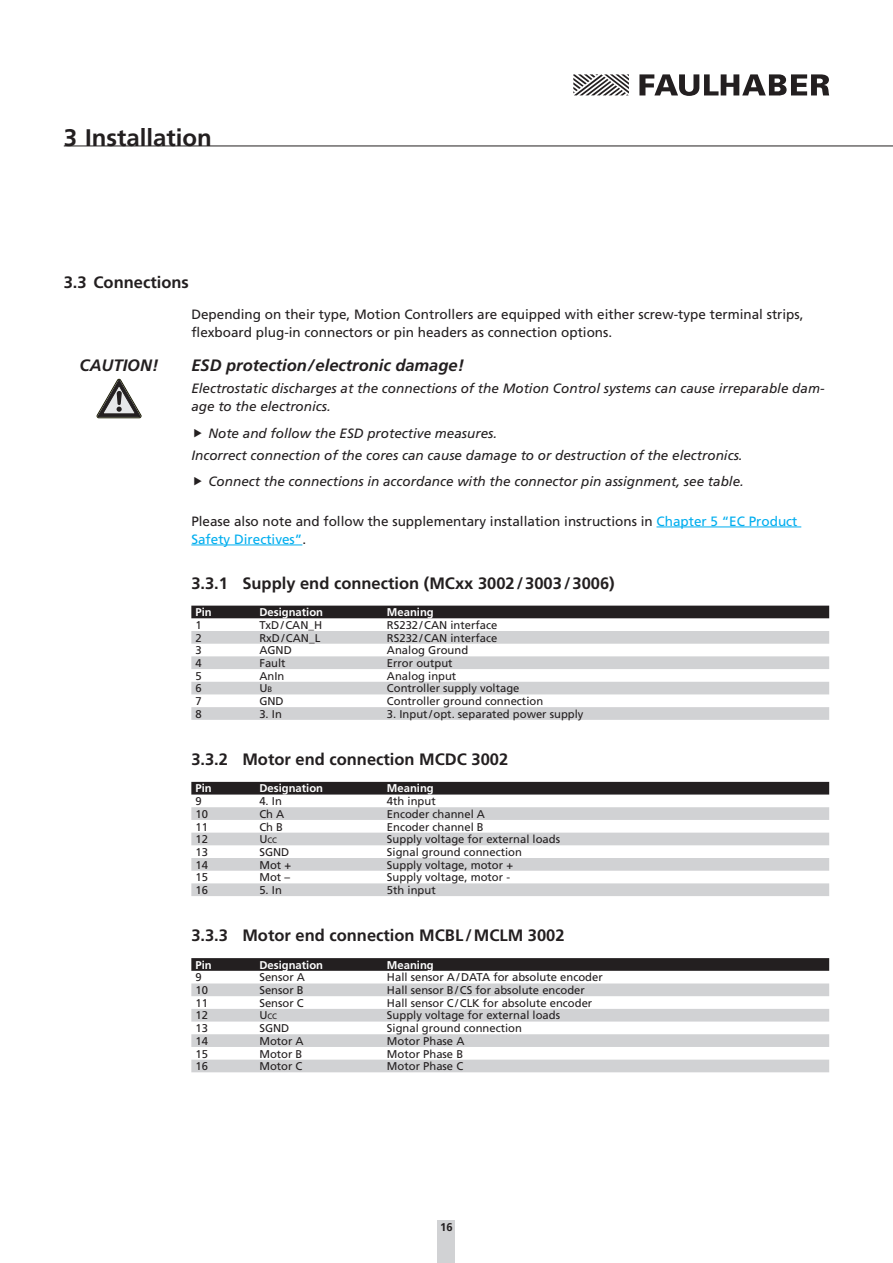
<style>
.page{position:relative;width:893px;height:1263px;background:#fff}
.page>*{position:absolute;margin:0;border:0;box-sizing:border-box;transform-origin:0 0}
.t1{font:700 24px "Frutiger";color:#231f20}
.t2{font:700 16.5px "Frutiger";color:#231f20}
.t3{font:italic 700 16.5px "Frutiger";color:#231f20}
.t4{font:italic 13.5px/18px "Frutiger";color:#231f20}
.t5{font:13.5px/18px "Frutiger";color:#231f20}
.t6{font:11.25px "Frutiger";color:#231f20}
.t7{font:700 11.25px "Frutiger";color:#fff}
.t8{font:700 11.25px "Frutiger";color:#231f20}
.t9{font:7.8px "Frutiger";color:#231f20}
.s1{color:#00aeef}
.s2{font-size:7.8px}
.s3{font-size:11.25px}
</style>
<div class="page">
<svg style="left:573px;top:74px;width:56px;height:21px"></svg>
<svg style="left:639px;top:74px;width:190px;height:22px"></svg>
<div style="left:438px;top:1220px;width:17px;height:43px;background:#d1d2d4"></div>
<hr style="left:64px;top:146px;width:829px;height:1px;background:#231f20">
<hr style="left:656px;top:527px;width:145px;height:1px;background:#00aeef">
<hr style="left:191px;top:545px;width:111px;height:1px;background:#00aeef">
<svg style="left:97px;top:379px;width:44px;height:39px"></svg>
<div style="left:191px;top:606px;width:638px;height:12px;background:#231f20"></div>
<svg style="left:191px;top:631px;width:638px;height:89px;fill:#d1d2d4"></svg>
<div style="left:191px;top:782px;width:638px;height:12px;background:#231f20"></div>
<svg style="left:191px;top:807px;width:638px;height:89px;fill:#d1d2d4"></svg>
<svg style="left:191px;top:958px;width:638px;height:13px;background:#282425"></svg>
<svg style="left:191px;top:983px;width:638px;height:89px;fill:#d1d2d4"></svg>
<h1 class="t1" style="left:64px;top:123px;width:149px">3 Installation</h1>
<h2 class="t2" style="left:64px;top:273px;width:127px">3.3 Connections</h2>
<p class="t5" style="left:191px;top:305px;width:614px">Depending on their type, Motion Controllers are equipped with either screw-type terminal strips, flexboard plug-in connectors or pin headers as connection options.</p>
<h2 class="t3" style="left:80px;top:355px;width:80px">CAUTION!</h2>
<h2 class="t3" style="left:191px;top:355px;width:274px">ESD protection/electronic damage!</h2>
<p class="t4" style="left:191px;top:379px;width:635px">Electrostatic discharges at the connections of the Motion Control systems can cause irreparable dam&shy;age to the electronics.</p>
<p class="t4" style="left:191px;top:422px;width:553px;line-height:22.2px;text-indent:17px">Note and follow the ESD protective measures.<br>Incorrect connection of the cores can cause damage to or destruction of the electronics.</p>
<p class="t4" style="left:208px;top:473px;width:537px">Connect the connections in accordance with the connector pin assignment, see table.</p>
<p class="t5" style="left:191px;top:512px;width:608px">Please also note and follow the supplementary installation instructions in <span class="s1">Chapter 5 “EC Product<br>Safety Directives”</span>.</p>
<h2 class="t2" style="left:191px;top:573px;width:425px">3.3.1 Supply end connection (MCxx 3002/3003/3006)</h2>
<p class="t7" style="left:196px;top:606px;width:18px">Pin</p>
<p class="t7" style="left:259px;top:606px;width:65px">Designation</p>
<p class="t7" style="left:387px;top:606px;width:48px">Meaning</p>
<p class="t6" style="left:196px;top:618px;width:8px">1</p>
<p class="t6" style="left:259px;top:618px;width:64px">TxD/CAN_H</p>
<p class="t6" style="left:387px;top:618px;width:112px">RS232/CAN interface</p>
<p class="t6" style="left:196px;top:631px;width:8px">2</p>
<p class="t6" style="left:259px;top:631px;width:62px">RxD/CAN_L</p>
<p class="t6" style="left:387px;top:631px;width:112px">RS232/CAN interface</p>
<p class="t6" style="left:196px;top:644px;width:8px">3</p>
<p class="t6" style="left:259px;top:644px;width:34px">AGND</p>
<p class="t6" style="left:387px;top:644px;width:83px">Analog Ground</p>
<p class="t6" style="left:196px;top:656px;width:8px">4</p>
<p class="t6" style="left:259px;top:656px;width:28px">Fault</p>
<p class="t6" style="left:387px;top:656px;width:67px">Error output</p>
<p class="t6" style="left:196px;top:669px;width:8px">5</p>
<p class="t6" style="left:259px;top:669px;width:26px">AnIn</p>
<p class="t6" style="left:387px;top:669px;width:71px">Analog input</p>
<p class="t6" style="left:196px;top:682px;width:8px">6</p>
<p class="t6" style="left:259px;top:682px;width:14px">U<span class="s2">B</span></p>
<p class="t6" style="left:387px;top:682px;width:134px">Controller supply voltage</p>
<p class="t6" style="left:196px;top:694px;width:8px">7</p>
<p class="t6" style="left:259px;top:694px;width:26px">GND</p>
<p class="t6" style="left:387px;top:694px;width:158px">Controller ground connection</p>
<p class="t6" style="left:196px;top:707px;width:8px">8</p>
<p class="t6" style="left:259px;top:707px;width:24px">3. In</p>
<p class="t6" style="left:387px;top:707px;width:198px">3. Input/opt. separated power supply</p>
<h2 class="t2" style="left:191px;top:749px;width:318px">3.3.2 Motor end connection MCDC 3002</h2>
<p class="t7" style="left:196px;top:782px;width:18px">Pin</p>
<p class="t7" style="left:259px;top:782px;width:65px">Designation</p>
<p class="t7" style="left:387px;top:782px;width:48px">Meaning</p>
<p class="t6" style="left:196px;top:795px;width:8px">9</p>
<p class="t6" style="left:259px;top:795px;width:24px">4. In</p>
<p class="t6" style="left:387px;top:795px;width:50px">4th input</p>
<p class="t6" style="left:196px;top:807px;width:14px">10</p>
<p class="t6" style="left:259px;top:807px;width:26px">Ch A</p>
<p class="t6" style="left:387px;top:807px;width:100px">Encoder channel A</p>
<p class="t6" style="left:196px;top:820px;width:14px">11</p>
<p class="t6" style="left:259px;top:820px;width:25px">Ch B</p>
<p class="t6" style="left:387px;top:820px;width:98px">Encoder channel B</p>
<p class="t6" style="left:196px;top:833px;width:14px">12</p>
<p class="t9" style="left:259px;top:836px;width:19px"><span class="s3">U</span>CC</p>
<p class="t6" style="left:387px;top:833px;width:175px">Supply voltage for external loads</p>
<p class="t6" style="left:196px;top:845px;width:14px">13</p>
<p class="t6" style="left:259px;top:845px;width:31px">SGND</p>
<p class="t6" style="left:387px;top:845px;width:136px">Signal ground connection</p>
<p class="t6" style="left:196px;top:858px;width:14px">14</p>
<p class="t6" style="left:259px;top:858px;width:33px">Mot +</p>
<p class="t6" style="left:387px;top:858px;width:128px">Supply voltage, motor +</p>
<p class="t6" style="left:196px;top:871px;width:14px">15</p>
<p class="t6" style="left:259px;top:871px;width:32px">Mot –</p>
<p class="t6" style="left:387px;top:871px;width:125px">Supply voltage, motor -</p>
<p class="t6" style="left:196px;top:883px;width:14px">16</p>
<p class="t6" style="left:259px;top:883px;width:24px">5. In</p>
<p class="t6" style="left:387px;top:883px;width:50px">5th input</p>
<h2 class="t2" style="left:191px;top:926px;width:375px">3.3.3 Motor end connection MCBL/MCLM 3002</h2>
<p class="t7" style="left:196px;top:958px;width:18px">Pin</p>
<p class="t7" style="left:259px;top:958px;width:65px">Designation</p>
<p class="t7" style="left:387px;top:958px;width:48px">Meaning</p>
<p class="t6" style="left:196px;top:971px;width:8px">9</p>
<p class="t6" style="left:259px;top:971px;width:47px">Sensor A</p>
<p class="t6" style="left:387px;top:971px;width:217px">Hall sensor A/DATA for absolute encoder</p>
<p class="t6" style="left:196px;top:983px;width:14px">10</p>
<p class="t6" style="left:259px;top:983px;width:46px">Sensor B</p>
<p class="t6" style="left:387px;top:983px;width:199px">Hall sensor B/CS for absolute encoder</p>
<p class="t6" style="left:196px;top:996px;width:14px">11</p>
<p class="t6" style="left:259px;top:996px;width:46px">Sensor C</p>
<p class="t6" style="left:387px;top:996px;width:207px">Hall sensor C/CLK for absolute encoder</p>
<p class="t6" style="left:196px;top:1009px;width:14px">12</p>
<p class="t9" style="left:259px;top:1012px;width:19px"><span class="s3">U</span>CC</p>
<p class="t6" style="left:387px;top:1009px;width:175px">Supply voltage for external loads</p>
<p class="t6" style="left:196px;top:1021px;width:14px">13</p>
<p class="t6" style="left:259px;top:1021px;width:31px">SGND</p>
<p class="t6" style="left:387px;top:1021px;width:136px">Signal ground connection</p>
<p class="t6" style="left:196px;top:1034px;width:14px">14</p>
<p class="t6" style="left:259px;top:1034px;width:46px">Motor A</p>
<p class="t6" style="left:387px;top:1034px;width:79px">Motor Phase A</p>
<p class="t6" style="left:196px;top:1047px;width:14px">15</p>
<p class="t6" style="left:259px;top:1047px;width:45px">Motor B</p>
<p class="t6" style="left:387px;top:1047px;width:78px">Motor Phase B</p>
<p class="t6" style="left:196px;top:1060px;width:14px">16</p>
<p class="t6" style="left:259px;top:1060px;width:45px">Motor C</p>
<p class="t6" style="left:387px;top:1060px;width:78px">Motor Phase C</p>
<p class="t8" style="left:440px;top:1220px;width:14px">16</p>
</div>
